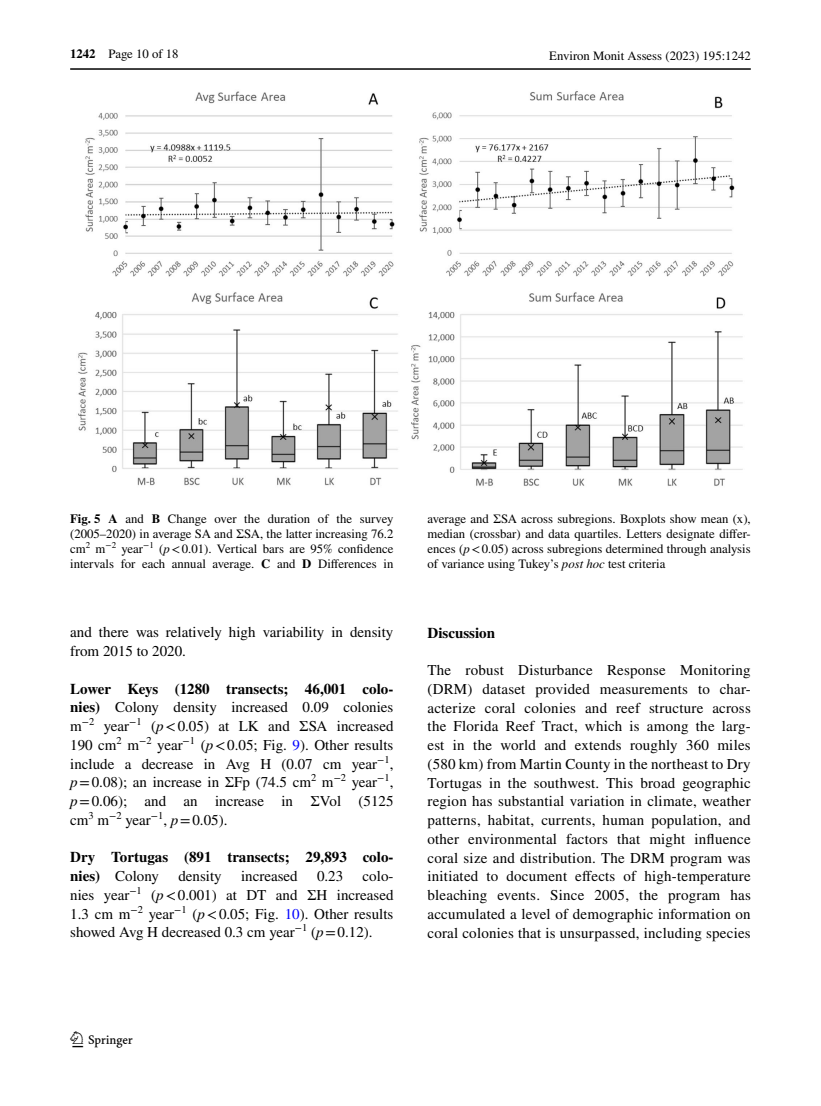
<style>
.page{position:relative;width:821px;height:1106px;background:#fff}
.page>*{position:absolute;margin:0;border:0;box-sizing:border-box;transform-origin:0 0}
.t1{font:22.5px "Springnew Regular 2";color:#000}
.t2{font:15px/18.8px "STIX";color:#000;text-align:justify}
.t3{font:700 15px/18.8px "STIX";color:#000}
.t4{font:12.75px/15px "STIX";color:#000;text-align:justify}
.s1{font-weight:700}
.s2{font-style:italic}
.s3{color:#00f}
.s4{font-weight:400}
</style>
<div class="page">
<hr style="left:70px;top:68px;width:680px;height:2px;background:#000">
<img style="left:78px;top:91px;width:665px;height:395px">
<p class="t4" style="left:70px;top:47px;width:110px"><span class="s1">1242</span> Page 10 of 18</p>
<p class="t4" style="left:549px;top:49px;width:203px">Environ Monit Assess (2023) 195:1242</p>
<p class="t4" style="left:70px;top:512px;width:325px"><span class="s1">Fig. 5 A</span> and <span class="s1">B</span> Change over the duration of the survey (2005–2020) in average SA and ΣSA, the latter increasing 76.2 cm<sup>2</sup> m<sup>−2</sup> year<sup>−1</sup> (<span class="s2">p</span>&lt;0.01). Vertical bars are 95% confidence intervals for each annual average. <span class="s1">C</span> and <span class="s1">D</span> Differences in</p>
<p class="t4" style="left:427px;top:512px;width:325px">average and ΣSA across subregions. Boxplots show mean (x), median (crossbar) and data quartiles. Letters designate differ&shy;ences (<span class="s2">p</span>&lt;0.05) across subregions determined through analysis of variance using Tukey’s <span class="s2">post hoc</span> test criteria</p>
<p class="t2" style="left:70px;top:624px;width:325px">and there was relatively high variability in density from 2015 to 2020.</p>
<p class="t2" style="left:70px;top:680px;width:325px"><span class="s1">Lower Keys (1280 transects; 46,001 colo&shy;nies)</span> Colony density increased 0.09 colonies m<sup>−2</sup> year<sup>−1</sup> (<span class="s2">p</span>&lt;0.05) at LK and ΣSA increased 190 cm<sup>2</sup> m<sup>−2</sup> year<sup>−1</sup> (<span class="s2">p</span>&lt;0.05; Fig. <span class="s3">9</span>). Other results include a decrease in Avg H (0.07 cm year<sup>−1</sup>, <span class="s2">p</span>=0.08); an increase in ΣFp (74.5 cm<sup>2</sup> m<sup>−2</sup> year<sup>−1</sup>, <span class="s2">p</span>=0.06); and an increase in ΣVol (5125 cm<sup>3</sup> m<sup>−2</sup> year<sup>−1</sup>, <span class="s2">p</span>=0.05).</p>
<p class="t3" style="left:70px;top:848px;width:325px">Dry Tortugas (891 transects; 29,893 colo&shy;nies) <span class="s4">Colony</span></p>
<p class="t2" style="left:70px;top:867px;width:325px;text-indent:292px">colo&shy;nies year<sup>−1</sup> (<span class="s2">p</span>&lt;0.001) at DT and ΣH increased 1.3 cm m<sup>−2</sup> year<sup>−1</sup> (<span class="s2">p</span>&lt;0.05; Fig. <span class="s3">10</span>). Other results showed Avg H decreased 0.3 cm year<sup>−1</sup> (<span class="s2">p</span>=0.12).</p>
<p class="t2" style="left:178px;top:867px;width:45px">density</p>
<p class="t2" style="left:241px;top:867px;width:58px">increased</p>
<p class="t2" style="left:317px;top:867px;width:28px">0.23</p>
<p class="t3" style="left:427px;top:623px;width:69px">Discussion</p>
<p class="t2" style="left:427px;top:661px;width:325px">The robust Disturbance Response Monitoring (DRM) dataset provided measurements to char&shy;acterize coral colonies and reef structure across the Florida Reef Tract, which is among the larg&shy;est in the world and extends roughly 360 miles (580 km) from Martin County in the northeast to Dry Tortugas in the southwest. This broad geographic region has substantial variation in climate, weather patterns, habitat, currents, human population, and other environmental factors that might influence coral size and distribution. The DRM program was initiated to document effects of high-temperature bleaching events. Since 2005, the program has accumulated a level of demographic information on coral colonies that is unsurpassed, including species</p>
<h1 class="t1" style="left:72px;top:1031px;width:62px">1 3</h1>
</div>
